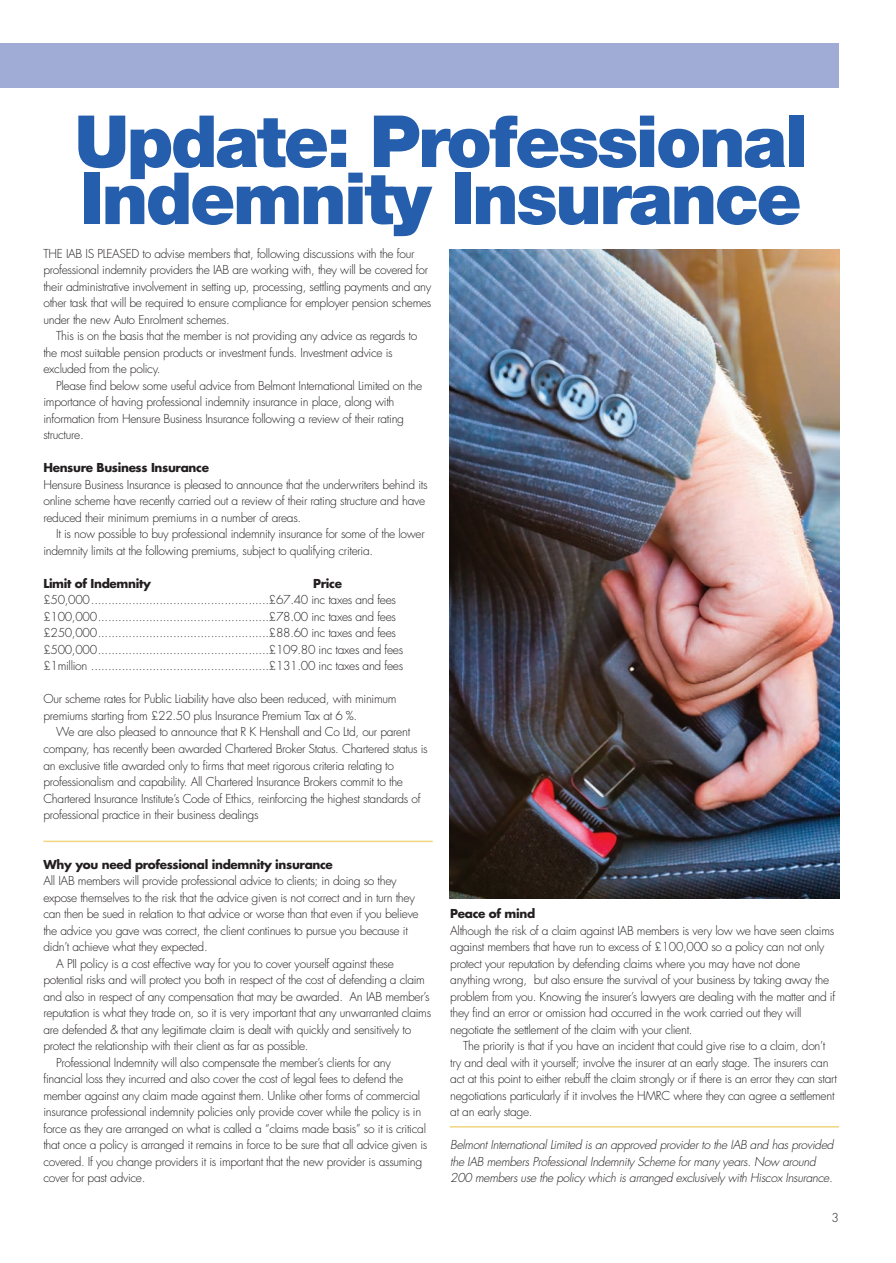
<style>
.page{position:relative;width:896px;height:1263px;background:#fff}
.page>*{position:absolute;margin:0;border:0;box-sizing:border-box;transform-origin:0 0}
.t1{font:900 72px/57px "Helvetica Neue";letter-spacing:-.035em;color:#245eac}
.t2{font:300 12px/16.5px "Futura";letter-spacing:-.025em;color:#231f20}
.t3{font:italic 300 12px/16.5px "Futura";letter-spacing:-.025em;color:#231f20}
.t4{font:700 12px "Futura";letter-spacing:-.03em;color:#231f20}
</style>
<div class="page">
<div style="left:0;top:43px;width:839px;height:45px;background:#a0acd6"></div>
<img style="left:449px;top:250px;width:390px;height:648px">
<hr style="left:43px;top:840px;width:389px;height:2px;background:#efd67f">
<hr style="left:449px;top:1126px;width:390px;height:1px;background:#efd67f">
<h1 class="t1" style="left:74px;top:119px;width:734px">Update: Professional<br>Indemnity Insurance</h1>
<p class="t2" style="left:43px;top:246px;width:389px">THE IAB IS PLEASED to advise members that, following discussions with the four professional indemnity providers the IAB are working with, they will be covered for their administrative involvement in setting up, processing, settling payments and any other task that will be required to ensure compliance for employer pension schemes under the new Auto Enrolment schemes.</p>
<p class="t2" style="left:43px;top:329px;width:375px;text-indent:13px">This is on the basis that the member is not providing any advice as regards to the most suitable pension products or investment funds. Investment advice is excluded from the policy.</p>
<p class="t2" style="left:43px;top:378px;width:380px;text-indent:13px">Please find below some useful advice from Belmont International Limited on the importance of having professional indemnity insurance in place, along with information from Hensure Business Insurance following a review of their rating structure.</p>
<p class="t4" style="left:43px;top:462px;width:167px">Hensure Business Insurance</p>
<p class="t2" style="left:43px;top:477px;width:385px">Hensure Business Insurance is pleased to announce that the underwriters behind its online scheme have recently carried out a review of their rating structure and have reduced their minimum premiums in a number of areas.</p>
<p class="t2" style="left:43px;top:527px;width:383px;text-indent:13px">It is now possible to buy professional indemnity insurance for some of the lower indemnity limits at the following premiums, subject to qualifying criteria.</p>
<p class="t4" style="left:43px;top:578px;width:109px">Limit of Indemnity</p>
<p class="t4" style="left:313px;top:578px;width:30px">Price</p>
<p class="t2" style="left:43px;top:593px;width:361px">£50,000....................................................£67.40 inc taxes and fees £100,000..................................................£78.00 inc taxes and fees £250,000..................................................£88.60 inc taxes and fees £500,000..................................................£109.80 inc taxes and fees £1million ....................................................£131.00 inc taxes and fees</p>
<p class="t2" style="left:43px;top:692px;width:354px">Our scheme rates for Public Liability have also been reduced, with minimum premiums starting from £22.50 plus Insurance Premium Tax at 6 %.</p>
<p class="t2" style="left:43px;top:725px;width:386px;text-indent:13px">We are also pleased to announce that R K Henshall and Co Ltd, our parent company, has recently been awarded Chartered Broker Status. Chartered status is an exclusive title awarded only to firms that meet rigorous criteria relating to professionalism and capability. All Chartered Insurance Brokers commit to the Chartered Insurance Institute’s Code of Ethics, reinforcing the highest standards of professional practice in their business dealings</p>
<p class="t4" style="left:43px;top:858px;width:291px">Why you need professional indemnity insurance</p>
<p class="t2" style="left:43px;top:873px;width:355px">All IAB members will provide professional advice to clients; in doing so they</p>
<p class="t2" style="left:43px;top:890px;width:373px">expose themselves to the risk that the advice given is not correct and in turn they</p>
<p class="t2" style="left:43px;top:906px;width:377px">can then be sued in relation to that advice or worse than that even if you believe</p>
<p class="t2" style="left:43px;top:923px;width:366px">the advice you gave was correct, the client continues to pursue you because it</p>
<p class="t2" style="left:43px;top:939px;width:166px">didn’t achieve what they expected.</p>
<p class="t2" style="left:56px;top:956px;width:339px">A PII policy is a cost effective way for you to cover yourself against these</p>
<p class="t2" style="left:43px;top:972px;width:383px">potential risks and will protect you both in respect of the cost of defending a claim</p>
<p class="t2" style="left:43px;top:989px;width:387px">and also in respect of any compensation that may be awarded. An IAB member’s</p>
<p class="t2" style="left:43px;top:1005px;width:389px">reputation is what they trade on, so it is very important that any unwarranted claims</p>
<p class="t2" style="left:43px;top:1022px;width:369px">are defended &amp; that any legitimate claim is dealt with quickly and sensitively to</p>
<p class="t2" style="left:43px;top:1038px;width:267px">protect the relationship with their client as far as possible.</p>
<p class="t2" style="left:56px;top:1055px;width:336px">Professional Indemnity will also compensate the member’s clients for any</p>
<p class="t2" style="left:43px;top:1071px;width:361px">financial loss they incurred and also cover the cost of legal fees to defend the</p>
<p class="t2" style="left:43px;top:1088px;width:378px">member against any claim made against them. Unlike other forms of commercial</p>
<p class="t2" style="left:43px;top:1104px;width:379px">insurance professional indemnity policies only provide cover while the policy is in</p>
<p class="t2" style="left:43px;top:1121px;width:384px">force as they are arranged on what is called a “claims made basis” so it is critical</p>
<p class="t2" style="left:43px;top:1137px;width:385px">that once a policy is arranged it remains in force to be sure that all advice given is</p>
<p class="t2" style="left:43px;top:1154px;width:380px">covered. If you change providers it is important that the new provider is assuming</p>
<p class="t2" style="left:43px;top:1170px;width:104px">cover for past advice.</p>
<p class="t4" style="left:450px;top:908px;width:86px">Peace of mind</p>
<p class="t2" style="left:450px;top:923px;width:386px">Although the risk of a claim against IAB members is very low we have seen claims against members that have run to excess of £100,000 so a policy can not only protect your reputation by defending claims where you may have not done anything wrong, but also ensure the survival of your business by taking away the problem from you. Knowing the insurer’s lawyers are dealing with the matter and if they find an error or omission had occurred in the work carried out they will negotiate the settlement of the claim with your client.</p>
<p class="t2" style="left:450px;top:1038px;width:388px;text-indent:13px">The priority is that if you have an incident that could give rise to a claim, don’t try and deal with it yourself; involve the insurer at an early stage. The insurers can act at this point to either rebuff the claim strongly or if there is an error they can start negotiations particularly if it involves the HMRC where they can agree a settlement at an early stage.</p>
<p class="t3" style="left:450px;top:1137px;width:385px">Belmont International Limited is an approved provider to the IAB and has provided the IAB members Professional Indemnity Scheme for many years. Now around<br>200 members use the policy which is arranged exclusively with Hiscox Insurance.</p>
<p class="t2" style="left:831px;top:1210px;width:9px">3</p>
</div>
